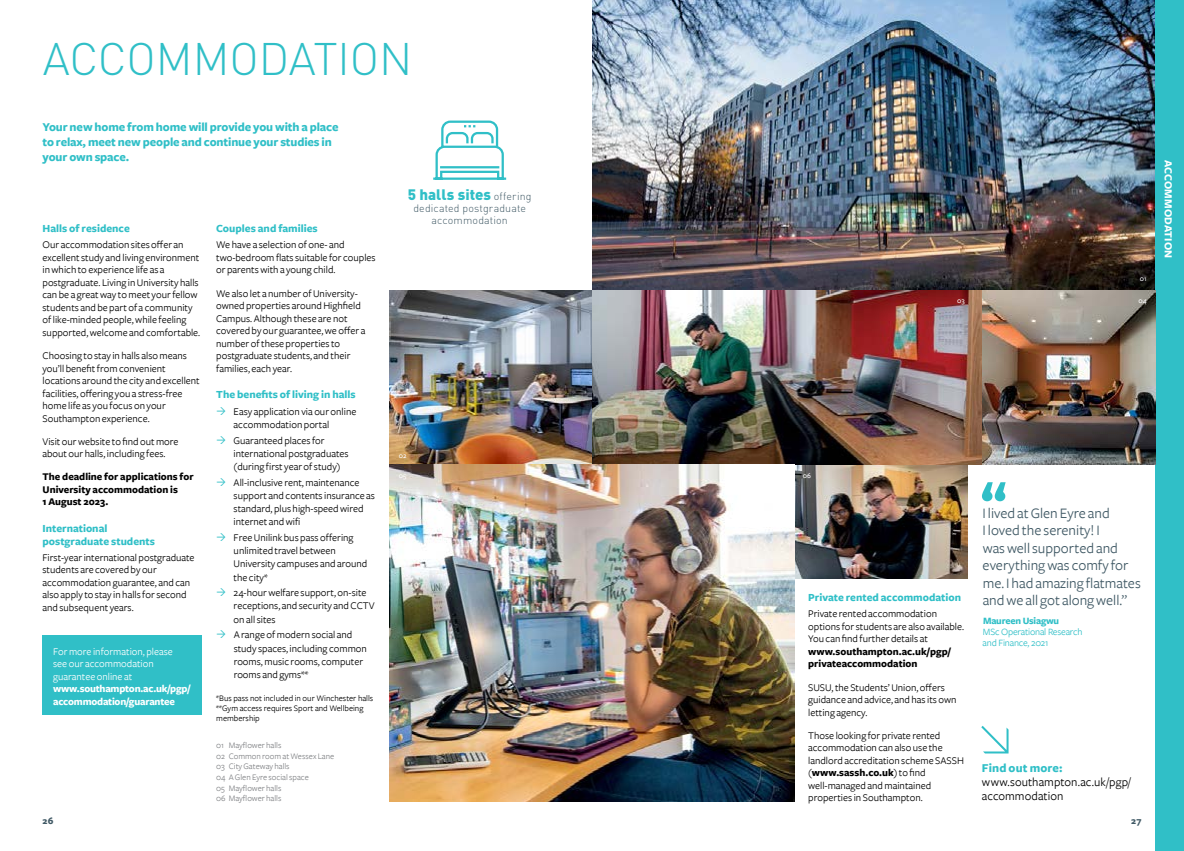
<style>
.page{position:relative;width:1184px;height:851px;background:#fff}
.page>*{position:absolute;margin:0;border:0;box-sizing:border-box;transform-origin:0 0}
.t1{font:300 45px "DINOT";color:#30bfc7}
.t2{font:15px/17.5px "Freight Sans";color:#405965}
.t3{font:900 15px "DINOT";color:#30bfc7}
.t4{font:700 12.5px/15px "Freight Sans";letter-spacing:-.01em;color:#30bfc7}
.t5{font:12.5px/13.8px "Freight Sans";letter-spacing:.005em;color:#000}
.t6{font:700 11.25px/12.5px "Freight Sans";color:#30bfc7}
.t7{font:700 11.25px "Freight Sans";letter-spacing:.01em;color:#fff}
.t8{font:10.62px/12.5px "Freight Sans";color:#000}
.t9{font:700 10.62px/12.5px "Freight Sans";color:#000}
.t10{font:10.62px/12.5px "Freight Sans";color:#fff}
.t11{font:700 10.62px/12.5px "Freight Sans";letter-spacing:-.02em;color:#fff}
.t12{font:300 10.62px/11.9px "DINOT";letter-spacing:.015em;color:#405965;text-align:center}
.t13{font:10px/11.2px "Freight Sans";letter-spacing:-.02em;color:#30bfc7}
.t14{font:700 10px "Freight Sans";letter-spacing:-.02em;color:#30bfc7}
.t15{font:700 10px "Freight Sans";color:#405965}
.t16{font:8.75px/10.6px "Freight Sans";color:#808285}
.t17{font:8.75px/10px "Freight Sans";color:#000}
.t18{font:500 7.5px "Freight Sans";letter-spacing:-.005em;color:#fff}
.s1{font-weight:300;font-size:10.62px;color:#405965}
.s2{font-weight:700}
</style>
<div class="page">
<svg style="left:433px;top:120px;width:74px;height:60px"></svg>
<img style="left:592px;top:0;width:563px;height:291px">
<div style="left:1155px;top:0;width:28px;height:850px;background:#30bfc7"></div>
<svg style="left:981px;top:726px;width:27px;height:27px"></svg>
<img style="left:794px;top:464px;width:173px;height:114px">
<img style="left:390px;top:291px;width:765px;height:173px">
<div style="left:43px;top:635px;width:159px;height:80px;background:#30bfc7"></div>
<svg style="left:982px;top:482px;width:23px;height:19px"></svg>
<img style="left:390px;top:464px;width:404px;height:337px">
<h1 class="t1" style="left:43px;top:31px;width:371px">ACCOMMODATION</h1>
<p class="t4" style="left:43px;top:119px;width:297px">Your new home from home will provide you with a place to relax, meet new people and continue your studies in your own space.</p>
<p class="t6" style="left:43px;top:223px;width:89px">Halls of residence</p>
<p class="t8" style="left:43px;top:239px;width:159px">Our accommodation sites offer an excellent study and living environment in which to experience life as a postgraduate. Living in University halls can be a great way to meet your fellow students and be part of a community of like-minded people, while feeling supported, welcome and comfortable.</p>
<p class="t8" style="left:43px;top:349px;width:159px">Choosing to stay in halls also means you’ll benefit from convenient locations around the city and excellent facilities, offering you a stress-free home life as you focus on your Southampton experience.</p>
<p class="t8" style="left:43px;top:435px;width:138px">Visit our website to find out more about our halls, including fees.</p>
<p class="t9" style="left:43px;top:471px;width:153px">The deadline for applications for<br>University accommodation is<br>1 August 2023.</p>
<p class="t6" style="left:43px;top:522px;width:114px">International postgraduate students</p>
<p class="t8" style="left:43px;top:551px;width:154px">First-year international postgraduate students are covered by our accommodation guarantee, and can also apply to stay in halls for second and subsequent years.</p>
<p class="t10" style="left:53px;top:645px;width:121px">For more information, please see our accommodation guarantee online at</p>
<p class="t11" style="left:53px;top:682px;width:139px">www.southampton.ac.uk/pgp/ accommodation/guarantee</p>
<p class="t6" style="left:216px;top:223px;width:103px">Couples and families</p>
<p class="t8" style="left:216px;top:239px;width:161px">We have a selection of one- and two-bedroom flats suitable for couples or parents with a young child.</p>
<p class="t8" style="left:216px;top:287px;width:151px">We also let a number of University&shy;owned properties around Highfield<br>Campus. Although these are not covered by our guarantee, we offer a number of these properties to postgraduate students, and their families, each year.</p>
<p class="t6" style="left:216px;top:389px;width:141px">The benefits of living in halls</p>
<p class="t8" style="left:234px;top:405px;width:124px;line-height:13.1px">Easy application via our online accommodation portal</p>
<p class="t8" style="left:234px;top:434px;width:117px;line-height:13.1px">Guaranteed places for international postgraduates (during first year of study)</p>
<p class="t8" style="left:234px;top:476px;width:143px;line-height:13.1px">All-inclusive rent, maintenance support and contents insurance as standard, plus high-speed wired internet and wifi</p>
<p class="t8" style="left:234px;top:531px;width:135px;line-height:13.1px">Free Unilink bus pass offering unlimited travel between<br>University campuses and around the city*</p>
<p class="t8" style="left:234px;top:586px;width:142px;line-height:13.1px">24-hour welfare support, on-site receptions, and security and CCTV on all sites</p>
<p class="t8" style="left:234px;top:628px;width:135px;line-height:13.1px">A range of modern social and study spaces, including common rooms, music rooms, computer rooms and gyms**</p>
<p class="t17" style="left:216px;top:692px;width:158px">*Bus pass not included in our Winchester halls **Gym access requires Sport and Wellbeing membership</p>
<p class="t16" style="left:216px;top:740px;width:119px">01 Mayflower halls<br>02 Common room at Wessex Lane<br>03 City Gateway halls<br>04 A Glen Eyre social space<br>05 Mayflower halls<br>06 Mayflower halls</p>
<h2 class="t3" style="left:408px;top:183px;width:125px">5 halls sites <span class="s1">offering</span></h2>
<p class="t12" style="left:413px;top:202px;width:114px">dedicated postgraduate accommodation</p>
<p class="t18" style="left:399px;top:452px;width:9px">02</p>
<p class="t18" style="left:399px;top:471px;width:9px">05</p>
<p class="t18" style="left:1139px;top:274px;width:8px">01</p>
<p class="t18" style="left:803px;top:471px;width:10px">06</p>
<p class="t18" style="left:957px;top:296px;width:9px">03</p>
<p class="t18" style="left:1138px;top:296px;width:10px">04</p>
<p class="t6" style="left:808px;top:591px;width:154px">Private rented accommodation</p>
<p class="t8" style="left:808px;top:608px;width:157px">Private rented accommodation options for students are also available.<br>You can find further details at</p>
<p class="t9" style="left:808px;top:645px;width:144px">www.southampton.ac.uk/pgp/ privateaccommodation</p>
<p class="t8" style="left:808px;top:681px;width:150px">SUSU, the Students’ Union, offers guidance and advice, and has its own letting agency.</p>
<p class="t8" style="left:808px;top:729px;width:157px">Those looking for private rented accommodation can also use the landlord accreditation scheme SASSH (<span class="s2">www.sassh.co.uk</span>) to find well-managed and maintained properties in Southampton.</p>
<h2 class="t2" style="left:982px;top:504px;width:160px">I lived at Glen Eyre and<br>I loved the serenity! I<br>was well supported and everything was comfy for me. I had amazing flatmates and we all got along well.”</h2>
<p class="t14" style="left:983px;top:615px;width:78px">Maureen Usiagwu</p>
<p class="t13" style="left:982px;top:626px;width:101px">MSc Operational Research and Finance, 2021</p>
<p class="t4" style="left:981px;top:760px;width:82px">Find out more:</p>
<p class="t5" style="left:981px;top:775px;width:150px">www.southampton.ac.uk/pgp/ accommodation</p>
<p class="t15" style="left:43px;top:814px;width:12px">26</p>
<p class="t15" style="left:1131px;top:814px;width:12px">27</p>
<p class="t7" style="left:1174px;top:159px;width:100px;rotate:90deg">ACCOMMODATION</p>
</div>
